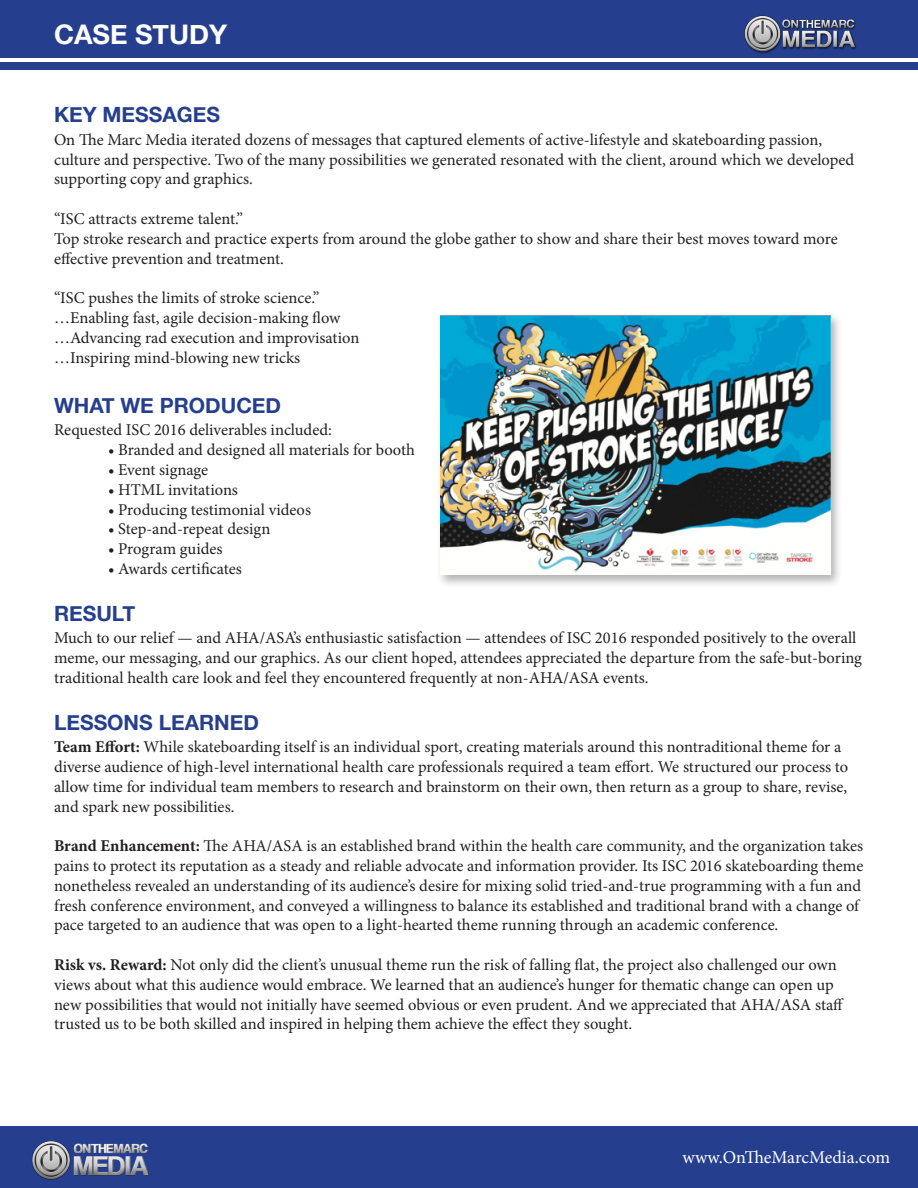
<style>
.page{position:relative;width:918px;height:1188px;background:#fff}
.page>*{position:absolute;margin:0;border:0;box-sizing:border-box;transform-origin:0 0}
.t1{font:700 27px "Helvetica Neue";color:#fff}
.t2{font:700 21px "Helvetica Neue";color:#253f8e}
.t3{font:18px "Minion Pro";color:#fff}
.t4{font:16.5px/19.8px "Minion Pro";color:#231f20}
.s1{font-weight:700}
</style>
<div class="page">
<div style="left:0;top:1126px;width:918px;height:62px;background:#253f8e"></div>
<div style="left:437px;top:312px;width:406px;height:276px;background:#231f20;opacity:.34"></div>
<img style="left:441px;top:315px;width:389px;height:260px">
<img style="left:31px;top:1140px;width:118px;height:40px">
<div style="left:0;top:0;width:918px;height:69px;background:#253f8e"></div>
<img style="left:744px;top:15px;width:112px;height:39px">
<hr style="left:0;top:58px;width:918px;height:4px;background:#fff">
<p class="t1" style="left:54px;top:13px;width:175px">CASE STUDY</p>
<p class="t2" style="left:54px;top:98px;width:168px">KEY MESSAGES</p>
<p class="t4" style="left:54px;top:130px;width:770px">On The Marc Media iterated dozens of messages that captured elements of active-lifestyle and skateboarding passion,</p>
<p class="t4" style="left:54px;top:150px;width:802px">culture and perspective. Two of the many possibilities we generated resonated with the client, around which we developed supporting copy and graphics.</p>
<p class="t4" style="left:54px;top:209px;width:191px">“ISC attracts extreme talent.”</p>
<p class="t4" style="left:54px;top:229px;width:785px">Top stroke research and practice experts from around the globe gather to show and share their best moves toward more effective prevention and treatment.</p>
<p class="t4" style="left:54px;top:288px;width:267px">“ISC pushes the limits of stroke science.”</p>
<p class="t4" style="left:54px;top:308px;width:288px">…Enabling fast, agile decision-making flow</p>
<p class="t4" style="left:54px;top:328px;width:307px">…Advancing rad execution and improvisation</p>
<p class="t4" style="left:54px;top:348px;width:248px">…Inspiring mind-blowing new tricks</p>
<p class="t2" style="left:54px;top:389px;width:229px">WHAT WE PRODUCED</p>
<p class="t4" style="left:54px;top:420px;width:279px">Requested ISC 2016 deliverables included:</p>
<p class="t4" style="left:108px;top:440px;width:309px">• Branded and designed all materials for booth</p>
<p class="t4" style="left:108px;top:460px;width:102px">• Event signage</p>
<p class="t4" style="left:108px;top:480px;width:131px">• HTML invitations</p>
<p class="t4" style="left:108px;top:500px;width:205px">• Producing testimonial videos</p>
<p class="t4" style="left:108px;top:519px;width:164px">• Step-and-repeat design</p>
<p class="t4" style="left:108px;top:539px;width:116px">• Program guides</p>
<p class="t4" style="left:108px;top:559px;width:135px">• Awards certificates</p>
<p class="t2" style="left:54px;top:597px;width:83px">RESULT</p>
<p class="t4" style="left:54px;top:628px;width:810px">Much to our relief — and AHA/ASA’s enthusiastic satisfaction — attendees of ISC 2016 responded positively to the overall meme, our messaging, and our graphics. As our client hoped, attendees appreciated the departure from the safe-but-boring traditional health care look and feel they encountered frequently at non-AHA/ASA events.</p>
<p class="t2" style="left:54px;top:706px;width:207px">LESSONS LEARNED</p>
<p class="t4" style="left:54px;top:737px;width:796px"><span class="s1">Team Effort:</span> While skateboarding itself is an individual sport, creating materials around this nontraditional theme for a diverse audience of high-level international health care professionals required a team effort. We structured our process to allow time for individual team members to research and brainstorm on their own, then return as a group to share, revise, and spark new possibilities.</p>
<p class="t4" style="left:54px;top:836px;width:811px"><span class="s1">Brand Enhancement:</span> The AHA/ASA is an established brand within the health care community, and the organization takes pains to protect its reputation as a steady and reliable advocate and information provider. Its ISC 2016 skateboarding theme nonetheless revealed an understanding of its audience’s desire for mixing solid tried-and-true programming with a fun and fresh conference environment, and conveyed a willingness to balance its established and traditional brand with a change of pace targeted to an audience that was open to a light-hearted theme running through an academic conference.</p>
<p class="t4" style="left:54px;top:955px;width:792px"><span class="s1">Risk vs. Reward:</span> Not only did the client’s unusual theme run the risk of falling flat, the project also challenged our own views about what this audience would embrace. We learned that an audience’s hunger for thematic change can open up new possibilities that would not initially have seemed obvious or even prudent. And we appreciated that AHA/ASA staff trusted us to be both skilled and inspired in helping them achieve the effect they sought.</p>
<p class="t3" style="left:683px;top:1146px;width:209px">www.OnTheMarcMedia.com</p>
<p class="t3" style="left:679px;top:1148px;width:209px">www.OnTheMarcMedia.com</p>
</div>
